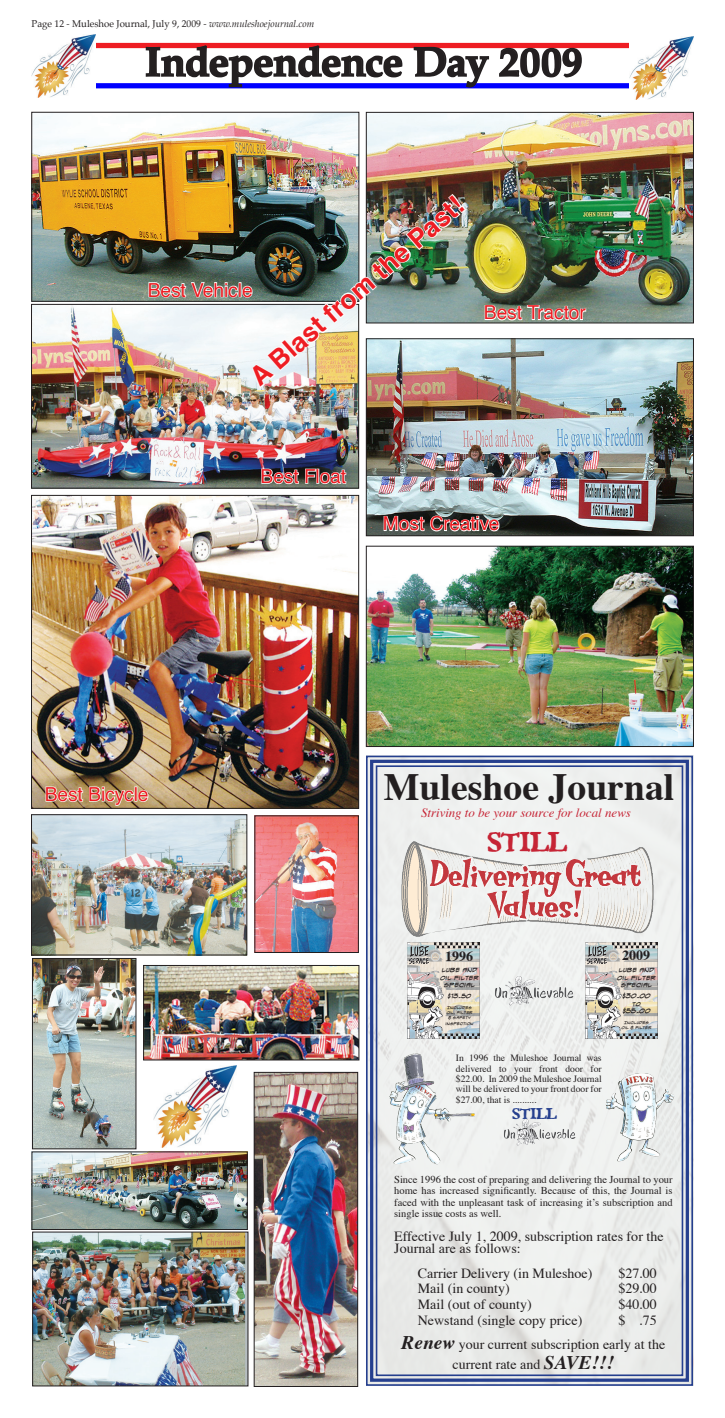
<style>
.page{position:relative;width:725px;height:1418px;background:#fff}
.page>*{position:absolute;margin:0;border:0;box-sizing:border-box;transform-origin:0 0}
.t1{font:700 41.12px "Palatino";letter-spacing:-.02em;color:#231f20}
.t2{font:700 38.5px "Times";color:#231f20}
.Headline1{font:700 26.25px "Helvetica";color:#ee1d23}
.t3{font:20.12px "Bedbug";letter-spacing:-.055em;color:#c62435}
.t4{font:19.25px "Helvetica";letter-spacing:-.01em;color:#ee1d23}
.t5{font:14px/12.2px "Times";color:#231f20}
.t6{font:700 14px "Times";color:#231f20}
.t7{font:italic 12.6px "Times";letter-spacing:-.005em;color:#c62435}
.t8{font:11.2px "Bedbug";letter-spacing:-.055em;color:#253f8e}
.t9{font:10.5px/11.4px "Times";color:#231f20;text-align:justify}
.t10{font:9.62px/10.4px "Times";color:#231f20;text-align:justify}
.t11{font:9.62px "Palatino";color:#231f20}
.t12{font:6.12px "Spectre Verde BB Bold";color:#231f20}
.t13{font:5.69px/7.4px "Spectre Verde BB Bold";color:#231f20;text-align:center}
.t14{font:5.25px "Spectre Verde BB Bold";color:#231f20}
.t15{font:3.68px/5.3px "Spectre Verde BB Bold";color:#231f20;text-align:center}
.s1{font-style:italic}
.s2{font-weight:700;font-style:italic;font-size:19.25px}
</style>
<div class="page">
<div style="left:32px;top:43px;width:657px;height:5px;background:#ee1d23"></div>
<div style="left:32px;top:83px;width:654px;height:5px;background:#00f"></div>
<img style="left:32px;top:34px;width:63px;height:63px">
<img style="left:629px;top:36px;width:64px;height:63px">
<svg style="left:145px;top:42px;width:258px;height:70px"></svg>
<svg style="left:412px;top:42px;width:78px;height:47px"></svg>
<svg style="left:497px;top:47px;width:85px;height:31px"></svg>
<svg style="left:366px;top:755px;width:327px;height:631px"></svg>
<div style="left:370px;top:759px;width:318px;height:622px;border:3px solid #253f8e"></div>
<div style="left:375px;top:765px;width:308px;height:611px;border:2px solid #253f8e"></div>
<img style="left:401px;top:841px;width:244px;height:95px">
<img style="left:494px;top:975px;width:79px;height:30px">
<img style="left:407px;top:942px;width:72px;height:96px">
<img style="left:585px;top:942px;width:72px;height:96px">
<img style="left:503px;top:1118px;width:72px;height:28px">
<img style="left:389px;top:1053px;width:51px;height:111px">
<img style="left:605px;top:1073px;width:32px;height:88px">
<img style="left:33px;top:497px;width:324px;height:309px">
<div style="left:31px;top:495px;width:328px;height:313px;border:1px solid #231f20"></div>
<img style="left:33px;top:306px;width:324px;height:180px">
<div style="left:31px;top:304px;width:328px;height:184px;border:1px solid #231f20"></div>
<img style="left:368px;top:114px;width:323px;height:207px">
<div style="left:366px;top:112px;width:327px;height:211px;border:1px solid #231f20"></div>
<img style="left:33px;top:114px;width:324px;height:186px">
<div style="left:31px;top:112px;width:328px;height:190px;border:1px solid #231f20"></div>
<img style="left:368px;top:340px;width:323px;height:194px">
<div style="left:366px;top:338px;width:327px;height:198px;border:1px solid #231f20"></div>
<img style="left:34px;top:1153px;width:212px;height:75px">
<div style="left:32px;top:1151px;width:216px;height:79px;border:1px solid #231f20"></div>
<img style="left:34px;top:960px;width:100px;height:187px">
<div style="left:32px;top:958px;width:104px;height:191px;border:1px solid #231f20"></div>
<img style="left:368px;top:548px;width:323px;height:197px">
<div style="left:366px;top:546px;width:327px;height:201px;border:1px solid #231f20"></div>
<img style="left:256px;top:817px;width:101px;height:134px">
<div style="left:254px;top:815px;width:105px;height:138px;border:1px solid #231f20"></div>
<img style="left:33px;top:816px;width:212px;height:137px">
<div style="left:31px;top:814px;width:216px;height:141px;border:1px solid #231f20"></div>
<svg style="left:484px;top:304px;width:102px;height:17px"></svg>
<svg style="left:260px;top:468px;width:87px;height:17px"></svg>
<svg style="left:383px;top:511px;width:117px;height:21px"></svg>
<svg style="left:45px;top:786px;width:104px;height:20px"></svg>
<img style="left:148px;top:193px;width:319px;height:196px">
<img style="left:34px;top:1233px;width:212px;height:151px">
<div style="left:32px;top:1231px;width:216px;height:155px;border:1px solid #231f20"></div>
<img style="left:256px;top:1074px;width:100px;height:310px">
<div style="left:254px;top:1072px;width:104px;height:314px;border:1px solid #231f20"></div>
<img style="left:145px;top:967px;width:212px;height:91px">
<div style="left:143px;top:965px;width:216px;height:95px;border:1px solid #231f20"></div>
<img style="left:153px;top:1065px;width:83px;height:82px">
<p class="t11" style="left:32px;top:18px;width:284px">Page 12 - Muleshoe Journal, July 9, 2009 - <span class="s1">www.muleshoejournal.com</span></p>
<p class="t1" style="left:145px;top:36px;width:439px">Independence Day 2009</p>
<p class="Headline1" style="left:238px;top:363px;width:275px;rotate:-41deg">A Blast from the Past!</p>
<p class="t4" style="left:148px;top:273px;width:107px">Best Vehicle</p>
<p class="t4" style="left:484px;top:296px;width:103px">Best Tractor</p>
<p class="t4" style="left:260px;top:460px;width:87px">Best Float</p>
<p class="t4" style="left:45px;top:777px;width:105px">Best Bicycle</p>
<p class="t4" style="left:383px;top:507px;width:118px">Most Creative</p>
<p class="t2" style="left:384px;top:749px;width:292px">Muleshoe Journal</p>
<p class="t7" style="left:421px;top:802px;width:211px">Striving to be your source for local news</p>
<p class="t3" style="left:488px;top:831px;width:81px">Still</p>
<p class="t6" style="left:445px;top:943px;width:29px">1996</p>
<p class="t13" style="left:440px;top:966px;width:40px">LUBE AND<br>OIL FILTER<br>SPECIAL</p>
<p class="t13" style="left:448px;top:992px;width:25px">$13.50</p>
<p class="t15" style="left:445px;top:1004px;width:29px">INCLUDES<br>OIL, FILTER &amp; SAFETY<br>INSPECTION</p>
<p class="t10" style="left:456px;top:1052px;width:147px">In 1996 the Muleshoe Journal was delivered to your front door for $22.00. In 2009 the Muleshoe Journal will be delivered to your front door for $27.00, that is ..........</p>
<p class="t8" style="left:512px;top:1107px;width:46px">Still</p>
<p class="t6" style="left:622px;top:942px;width:29px">2009</p>
<p class="t13" style="left:617px;top:966px;width:40px">LUBE AND<br>OIL FILTER<br>SPECIAL</p>
<p class="t12" style="left:622px;top:992px;width:30px">$30.00</p>
<p class="t14" style="left:632px;top:1000px;width:10px">TO</p>
<p class="t12" style="left:622px;top:1007px;width:29px">$55.00</p>
<p class="t15" style="left:621px;top:1019px;width:31px">INCLUDES<br>OIL &amp; FILTER</p>
<p class="t9" style="left:394px;top:1173px;width:280px">Since 1996 the cost of preparing and delivering the Journal to your home has increased significantly. Because of this, the Journal is faced with the unpleasant task of increasing it’s subscription and single issue costs as well.</p>
<p class="t5" style="left:394px;top:1228px;width:271px">Effective July 1, 2009, subscription rates for the<br>Journal are as follows:</p>
<p class="t5" style="left:418px;top:1265px;width:176px">Carrier Delivery (in Muleshoe)</p>
<p class="t5" style="left:618px;top:1265px;width:40px">$27.00</p>
<p class="t5" style="left:418px;top:1281px;width:93px">Mail (in county)</p>
<p class="t5" style="left:618px;top:1281px;width:40px">$29.00</p>
<p class="t5" style="left:418px;top:1297px;width:115px">Mail (out of county)</p>
<p class="t5" style="left:618px;top:1297px;width:40px">$40.00</p>
<p class="t5" style="left:418px;top:1312px;width:166px">Newstand (single copy price)</p>
<p class="t5" style="left:401px;top:1306px;width:265px;line-height:24.5px;text-indent:217px">$ .75<br><span class="s2">Renew</span> your current subscription early at the</p>
<p class="t5" style="left:452px;top:1357px;width:163px">current rate and <span class="s2">SAVE!!!</span></p>
</div>
